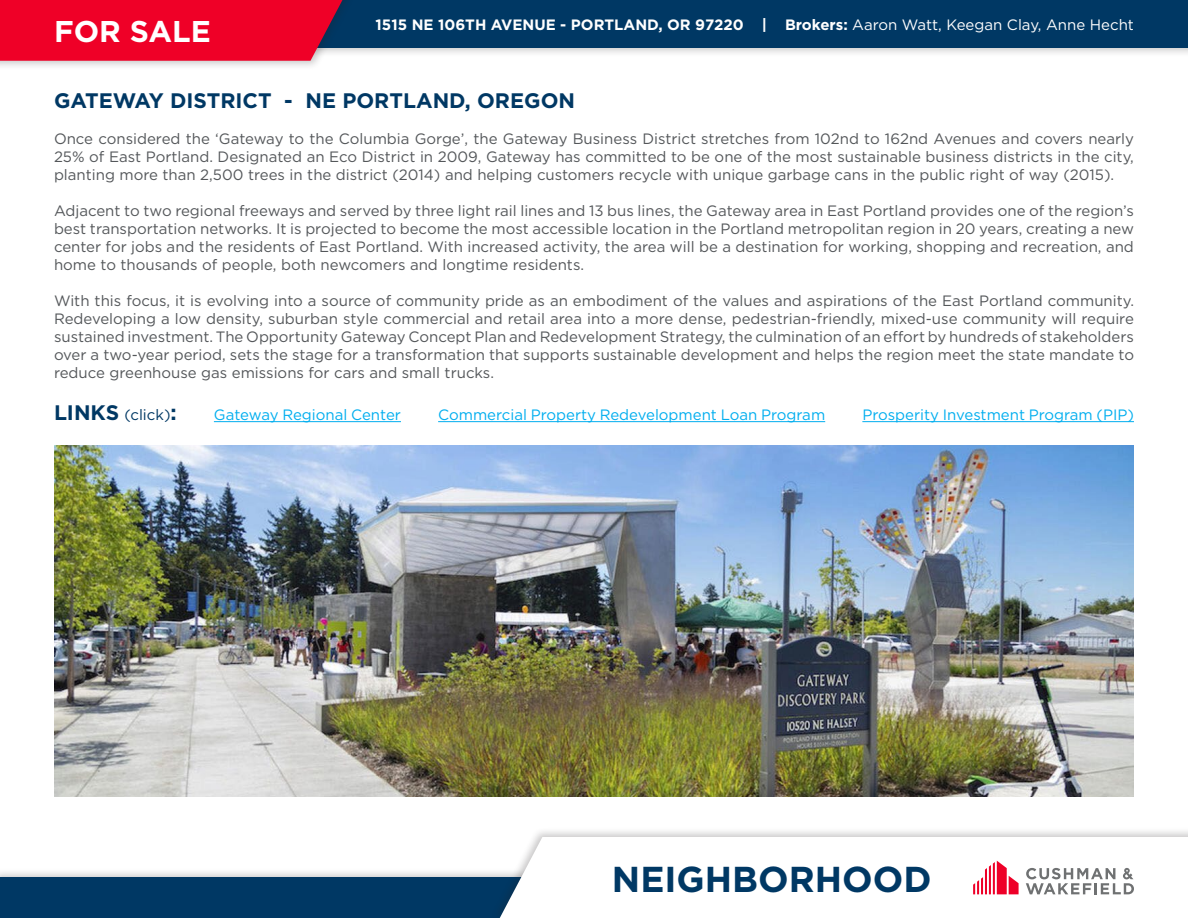
<style>
.page{position:relative;width:1188px;height:918px;background:#fff}
.page>*{position:absolute;margin:0;border:0;box-sizing:border-box;transform-origin:0 0}
.Bullets_-_Standard{font:700 36px "Gotham";color:#003864}
.t1{font:700 30px "Gotham";color:#fff}
.t2{font:700 21px "Gotham";color:#003864}
.t3{font:15px/18px "Gotham";color:#54575a;text-align:justify}
.t4{font:15px "Gotham";color:#00aeef}
.t5{font:700 15px "Gotham";color:#fff}
.t6{font:15px "Gotham";color:#003864}
.s1{font-weight:400}
.s2{font-weight:700;font-size:21px}
</style>
<div class="page">
<img style="left:54px;top:446px;width:1080px;height:350px">
<hr style="left:214px;top:421px;width:187px;height:1px;background:#00aeef">
<hr style="left:438px;top:421px;width:387px;height:1px;background:#00aeef">
<hr style="left:862px;top:421px;width:272px;height:1px;background:#00aeef">
<div style="left:0;top:0;width:1188px;height:57px;background:#231f20;opacity:.25"></div>
<div style="left:0;top:0;width:1188px;height:47px;background:#003864"></div>
<div style="left:0;top:0;width:359px;height:71px;background:#231f20;opacity:.25"></div>
<div style="left:0;top:0;width:342px;height:61px;background:#ef0027"></div>
<div style="left:0;top:867px;width:1188px;height:51px;background:#231f20;opacity:.25"></div>
<div style="left:0;top:878px;width:1188px;height:40px;background:#003864"></div>
<div style="left:491px;top:827px;width:697px;height:91px;background:#231f20;opacity:.25"></div>
<svg style="left:500px;top:837px;width:688px;height:81px"></svg>
<svg style="left:973px;top:861px;width:46px;height:33px"></svg>
<svg style="left:1026px;top:868px;width:108px;height:26px"></svg>
<p class="t1" style="left:54px;top:12px;width:158px">FOR SALE</p>
<p class="t5" style="left:376px;top:14px;width:760px">1515 NE 106TH AVENUE - PORTLAND, OR 97220 | Brokers: <span class="s1">Aaron Watt, Keegan Clay, Anne Hecht</span></p>
<p class="t2" style="left:54px;top:87px;width:523px">GATEWAY DISTRICT - NE PORTLAND, OREGON</p>
<p class="t3" style="left:54px;top:129px;width:1082px">Once considered the ‘Gateway to the Columbia Gorge’, the Gateway Business District stretches from 102nd to 162nd Avenues and covers nearly 25% of East Portland. Designated an Eco District in 2009, Gateway has committed to be one of the most sustainable business districts in the city, planting more than 2,500 trees in the district (2014) and helping customers recycle with unique garbage cans in the public right of way (2015).</p>
<p class="t3" style="left:54px;top:201px;width:1082px">Adjacent to two regional freeways and served by three light rail lines and 13 bus lines, the Gateway area in East Portland provides one of the region’s best transportation networks. It is projected to become the most accessible location in the Portland metropolitan region in 20 years, creating a new center for jobs and the residents of East Portland. With increased activity, the area will be a destination for working, shopping and recreation, and home to thousands of people, both newcomers and longtime residents.</p>
<p class="t3" style="left:54px;top:291px;width:1082px">With this focus, it is evolving into a source of community pride as an embodiment of the values and aspirations of the East Portland community.<br>Redeveloping a low density, suburban style commercial and retail area into a more dense, pedestrian-friendly, mixed-use community will require sustained investment. The Opportunity Gateway Concept Plan and Redevelopment Strategy, the culmination of an effort by hundreds of stakeholders over a two-year period, sets the stage for a transformation that supports sustainable development and helps the region meet the state mandate to reduce greenhouse gas emissions for cars and small trucks.</p>
<p class="t6" style="left:54px;top:405px;width:124px"><span class="s2">LINKS</span> (click)<span class="s2">:</span></p>
<p class="t4" style="left:214px;top:405px;width:189px">Gateway Regional Center</p>
<p class="t4" style="left:438px;top:405px;width:389px">Commercial Property Redevelopment Loan Program</p>
<p class="t4" style="left:862px;top:405px;width:273px">Prosperity Investment Program (PIP)</p>
<p class="Bullets_-_Standard" style="left:612px;top:855px;width:321px">NEIGHBORHOOD</p>
</div>
